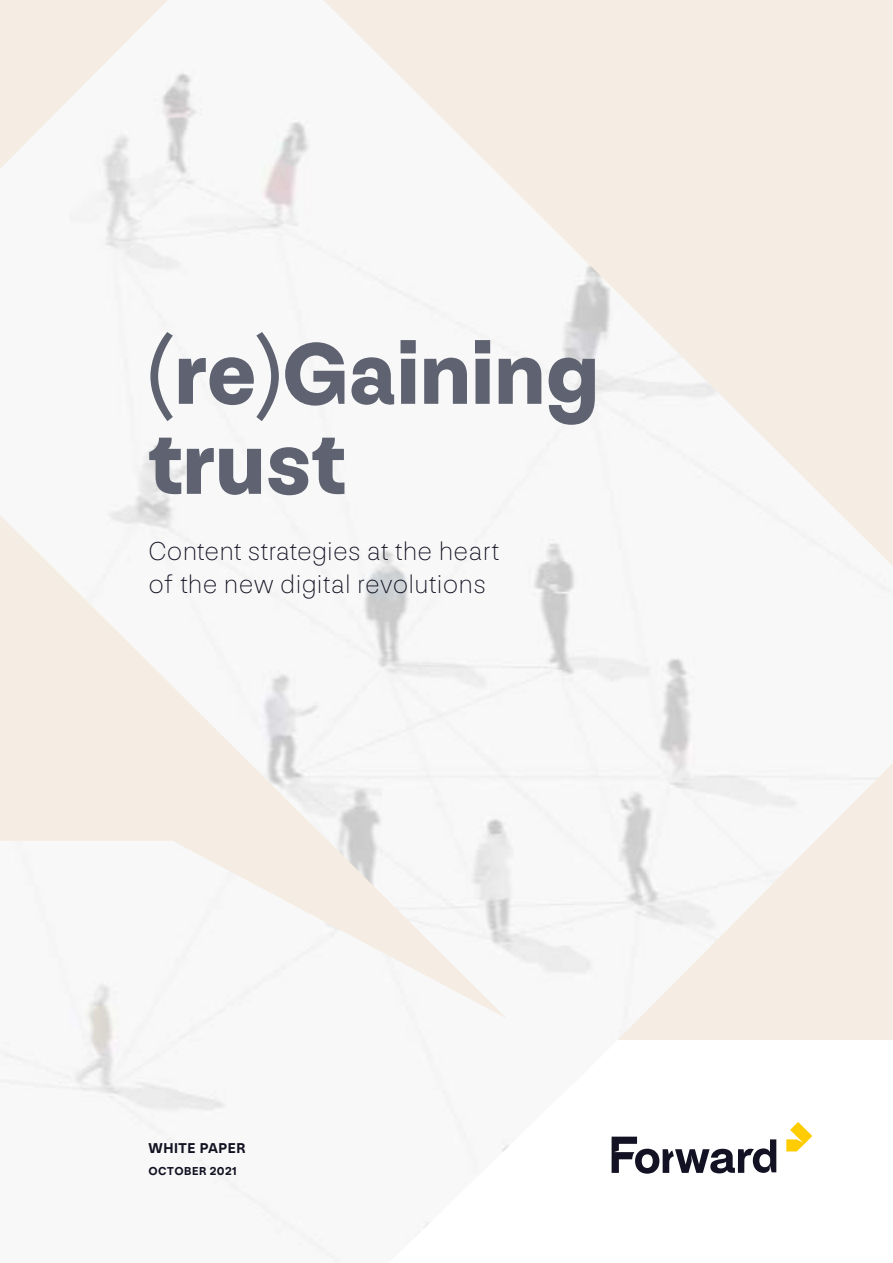
<style>
.page{position:relative;width:893px;height:1263px;background:#fff}
.page>*{position:absolute;margin:0;border:0;box-sizing:border-box;transform-origin:0 0}
.t1{font:900 90px/90px "NN Nouvelle Grotesk STD";letter-spacing:.01em;color:#5f6371}
.t2{font:100 27px/32.4px "NN Nouvelle Grotesk STD";letter-spacing:.01em;color:#121223}
.t3{font:700 14.85px "NN Nouvelle Grotesk STD";letter-spacing:.04em;color:#121223}
.t4{font:700 12px "NN Nouvelle Grotesk STD";letter-spacing:.04em;color:#121223}
</style>
<div class="page">
<img style="left:0;top:0;width:893px;height:1262px">
<svg style="left:612px;top:1136px;width:164px;height:38px"></svg>
<svg style="left:786px;top:1122px;width:26px;height:29px"></svg>
<p class="t1" style="left:148px;top:330px;width:451px">(re)Gaining trust</p>
<p class="t2" style="left:148px;top:535px;width:352px">Content strategies at the heart of the new digital revolutions</p>
<p class="t3" style="left:148px;top:1139px;width:99px">WHITE PAPER</p>
<p class="t4" style="left:148px;top:1164px;width:90px">OCTOBER 2021</p>
</div>
